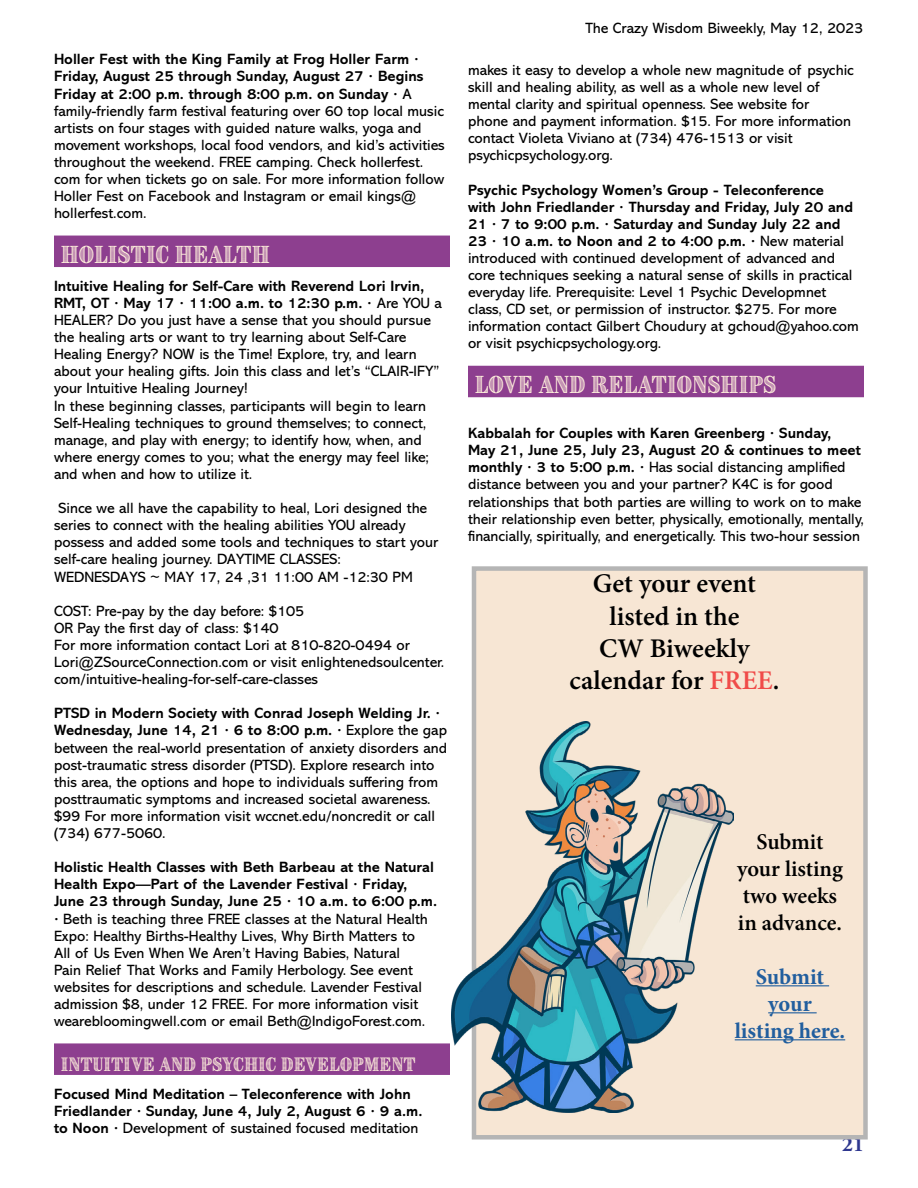
<style>
.page{position:relative;width:918px;height:1188px;background:#fff}
.page>*{position:absolute;margin:0;border:0;box-sizing:border-box;transform-origin:0 0}
.t1{font:600 27px/32.4px "Minion Pro";color:#000;text-align:center}
.t2{font:600 22.5px/27px "Minion Pro";color:#000;text-align:center}
.t3{font:700 22.5px/27px "Minion Pro";letter-spacing:-.005em;color:#215e9e;text-align:center}
.t4{font:21px "Brim Narrow Combined 1";color:#fff0dc}
.t5{font:700 21px "Adobe Garamond Pro";color:#2e378f}
.t6{font:16.5px "Brim Narrow Combined 1";color:#fff0dc}
.t7{font:15px/17.1px "Abadi MT Pro";color:#000}
.t8{font:700 15px/17.1px "Abadi MT Pro";color:#000}
.s1{font-weight:700}
.s2{font-weight:400}
.s3{color:#f04b49}
</style>
<div class="page">
<div style="left:472px;top:566px;width:396px;height:574px;background:#f7e6d4;border:4px solid #b5b5b5"></div>
<img style="left:452px;top:721px;width:281px;height:392px">
<hr style="left:756px;top:985px;width:73px;height:1px;background:#215e9e">
<hr style="left:768px;top:1012px;width:49px;height:1px;background:#215e9e">
<hr style="left:735px;top:1039px;width:110px;height:1px;background:#215e9e">
<div style="left:54px;top:236px;width:396px;height:31px;background:#8d3f8f"></div>
<div style="left:54px;top:1043px;width:396px;height:32px;background:#8d3f8f"></div>
<div style="left:468px;top:366px;width:396px;height:31px;background:#8d3f8f"></div>
<p class="t7" style="left:54px;top:51px;width:392px"><span class="s1">Holler Fest with the King Family at Frog Holler Farm · Friday, August 25 through Sunday, August 27 · Begins Friday at 2:00 p.m. through 8:00 p.m. on Sunday ·</span> A family-friendly farm festival featuring over 60 top local music artists on four stages with guided nature walks, yoga and movement workshops, local food vendors, and kid’s activities throughout the weekend. FREE camping. Check hollerfest. com for when tickets go on sale. For more information follow Holler Fest on Facebook and Instagram or email kings@ hollerfest.com.</p>
<h3 class="t4" style="left:61px;top:240px;width:211px">HOLISTIC HEALTH</h3>
<p class="t7" style="left:54px;top:278px;width:389px"><span class="s1">Intuitive Healing for Self-Care with Reverend Lori Irvin, RMT, OT · May 17 · 11:00 a.m. to 12:30 p.m. ·</span> Are YOU a HEALER? Do you just have a sense that you should pursue the healing arts or want to try learning about Self-Care Healing Energy? NOW is the Time! Explore, try, and learn about your healing gifts. Join this class and let’s “CLAIR-IFY” your Intuitive Healing Journey!<br>In these beginning classes, participants will begin to learn Self-Healing techniques to ground themselves; to connect, manage, and play with energy; to identify how, when, and where energy comes to you; what the energy may feel like; and when and how to utilize it.</p>
<p class="t7" style="left:54px;top:500px;width:386px;text-indent:5px">Since we all have the capability to heal, Lori designed the series to connect with the healing abilities YOU already possess and added some tools and techniques to start your self-care healing journey. DAYTIME CLASSES:<br>WEDNESDAYS ~ MAY 17, 24 ,31 11:00 AM -12:30 PM</p>
<p class="t7" style="left:54px;top:602px;width:392px">COST: Pre-pay by the day before: $105<br>OR Pay the first day of class: $140<br>For more information contact Lori at 810-820-0494 or Lori@ZSourceConnection.com or visit enlightenedsoulcenter. com/intuitive-healing-for-self-care-classes</p>
<p class="t7" style="left:54px;top:705px;width:395px"><span class="s1">PTSD in Modern Society with Conrad Joseph Welding Jr. · Wednesday, June 14, 21 · 6 to 8:00 p.m. ·</span> Explore the gap between the real-world presentation of anxiety disorders and post-traumatic stress disorder (PTSD). Explore research into this area, the options and hope to individuals suffering from posttraumatic symptoms and increased societal awareness. $99 For more information visit wccnet.edu/noncredit or call (734) 677-5060.</p>
<p class="t7" style="left:54px;top:859px;width:385px"><span class="s1">Holistic Health Classes with Beth Barbeau at the Natural Health Expo—Part of the Lavender Festival · Friday, June 23 through Sunday, June 25 · 10 a.m. to 6:00 p.m. ·</span> Beth is teaching three FREE classes at the Natural Health Expo: Healthy Births-Healthy Lives, Why Birth Matters to<br>All of Us Even When We Aren’t Having Babies, Natural<br>Pain Relief That Works and Family Herbology. See event websites for descriptions and schedule. Lavender Festival admission $8, under 12 FREE. For more information visit wearebloomingwell.com or email Beth@IndigoForest.com.</p>
<p class="t6" style="left:61px;top:1053px;width:357px">INTUITIVE AND PSYCHIC DEVELOPMENT</p>
<p class="t8" style="left:54px;top:1085px;width:370px">Focused Mind Meditation – Teleconference with John<br>Friedlander · Sunday, June 4, July 2, August 6 · 9 a.m. to Noon · <span class="s2">Development of sustained focused meditation</span></p>
<p class="t7" style="left:585px;top:20px;width:279px">The Crazy Wisdom Biweekly, May 12, 2023</p>
<p class="t7" style="left:468px;top:62px;width:387px">makes it easy to develop a whole new magnitude of psychic skill and healing ability, as well as a whole new level of mental clarity and spiritual openness. See website for<br>phone and payment information. $15. For more information contact Violeta Viviano at (734) 476-1513 or visit psychicpsychology.org.</p>
<p class="t7" style="left:468px;top:181px;width:392px"><span class="s1">Psychic Psychology Women’s Group - Teleconference<br>with John Friedlander · Thursday and Friday, July 20 and 21 · 7 to 9:00 p.m. · Saturday and Sunday July 22 and 23 · 10 a.m. to Noon and 2 to 4:00 p.m. ·</span> New material introduced with continued development of advanced and core techniques seeking a natural sense of skills in practical everyday life. Prerequisite: Level 1 Psychic Developmnet class, CD set, or permission of instructor. $275. For more information contact Gilbert Choudury at gchoud@yahoo.com or visit psychicpsychology.org.</p>
<h3 class="t4" style="left:475px;top:371px;width:303px">LOVE AND RELATIONSHIPS</h3>
<p class="t7" style="left:468px;top:425px;width:398px"><span class="s1">Kabbalah for Couples with Karen Greenberg · Sunday,<br>May 21, June 25, July 23, August 20 &amp; continues to meet monthly · 3 to 5:00 p.m. ·</span> Has social distancing amplified distance between you and your partner? K4C is for good relationships that both parties are willing to work on to make their relationship even better, physically, emotionally, mentally, financially, spiritually, and energetically. This two-hour session</p>
<h1 class="t1" style="left:569px;top:567px;width:212px">Get your event listed in the<br>CW Biweekly calendar for <span class="s3">FREE</span>.</h1>
<h2 class="t2" style="left:737px;top:828px;width:107px">Submit your listing two weeks in advance.</h2>
<h2 class="t3" style="left:735px;top:963px;width:112px">Submit your<br>listing here.</h2>
<h3 class="t5" style="left:842px;top:1132px;width:23px">21</h3>
</div>
